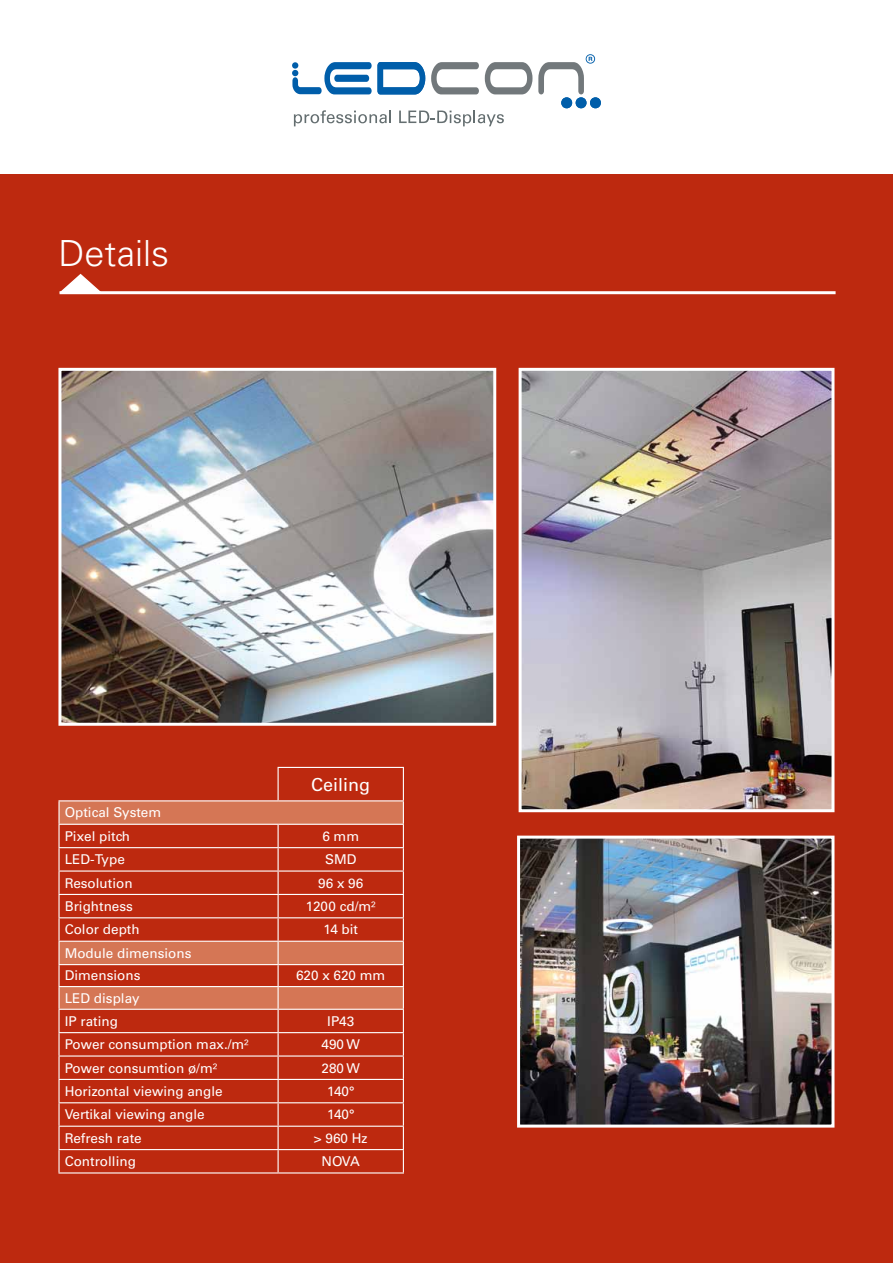
<style>
.page{position:relative;width:893px;height:1263px;background:#fff}
.page>*{position:absolute;margin:0;border:0;box-sizing:border-box;transform-origin:0 0}
.t1{font:300 36px "Univers LT Std";color:#fff}
.t2{font:18px "Univers LT Std";color:#fff}
.t3{font:13.5px/23.4px "Univers LT Std";color:#fff}
</style>
<div class="page">
<svg style="left:431px;top:62px;width:48px;height:32px"></svg>
<svg style="left:485px;top:62px;width:47px;height:32px"></svg>
<svg style="left:292px;top:62px;width:133px;height:32px"></svg>
<svg style="left:538px;top:54px;width:63px;height:54px"></svg>
<svg style="left:294px;top:110px;width:97px;height:16px"></svg>
<svg style="left:399px;top:111px;width:105px;height:15px"></svg>
<div style="left:0;top:174px;width:893px;height:1089px;background:#bd290f"></div>
<hr style="left:60px;top:291px;width:776px;height:3px;background:#fff">
<svg style="left:59px;top:273px;width:45px;height:20px"></svg>
<img style="left:523px;top:372px;width:307px;height:436px">
<div style="left:519px;top:368px;width:315px;height:444px;border:3px solid #fff"></div>
<img style="left:521px;top:840px;width:309px;height:283px">
<div style="left:517px;top:836px;width:317px;height:291px;border:3px solid #fff"></div>
<img style="left:62px;top:372px;width:430px;height:350px">
<div style="left:58px;top:368px;width:438px;height:358px;border:3px solid #fff"></div>
<svg style="left:60px;top:801px;width:343px;height:208px"></svg>
<hr style="left:403px;top:768px;width:1px;height:32px;background:#fff">
<hr style="left:58px;top:800px;width:220px;height:1px;background:#fff">
<hr style="left:58px;top:801px;width:2px;height:23px;background:#fff">
<hr style="left:278px;top:800px;width:126px;height:1px;background:#fff">
<hr style="left:58px;top:824px;width:220px;height:1px;background:#fff">
<hr style="left:58px;top:825px;width:2px;height:22px;background:#fff">
<hr style="left:278px;top:824px;width:126px;height:1px;background:#fff">
<hr style="left:58px;top:847px;width:220px;height:1px;background:#fff">
<hr style="left:58px;top:848px;width:2px;height:22px;background:#fff">
<hr style="left:278px;top:847px;width:126px;height:1px;background:#fff">
<hr style="left:58px;top:870px;width:220px;height:2px;background:#fff">
<hr style="left:58px;top:872px;width:2px;height:22px;background:#fff">
<hr style="left:278px;top:870px;width:126px;height:2px;background:#fff">
<hr style="left:58px;top:894px;width:220px;height:1px;background:#fff">
<hr style="left:58px;top:895px;width:2px;height:22px;background:#fff">
<hr style="left:278px;top:894px;width:126px;height:1px;background:#fff">
<hr style="left:58px;top:917px;width:220px;height:1px;background:#fff">
<hr style="left:58px;top:918px;width:2px;height:23px;background:#fff">
<hr style="left:278px;top:917px;width:126px;height:1px;background:#fff">
<hr style="left:58px;top:941px;width:220px;height:1px;background:#fff">
<hr style="left:58px;top:942px;width:2px;height:22px;background:#fff">
<hr style="left:278px;top:941px;width:126px;height:1px;background:#fff">
<hr style="left:58px;top:964px;width:220px;height:1px;background:#fff">
<hr style="left:58px;top:965px;width:2px;height:21px;background:#fff">
<hr style="left:278px;top:964px;width:126px;height:1px;background:#fff">
<hr style="left:58px;top:986px;width:220px;height:1px;background:#fff">
<hr style="left:58px;top:987px;width:2px;height:22px;background:#fff">
<hr style="left:278px;top:986px;width:126px;height:1px;background:#fff">
<hr style="left:58px;top:1009px;width:220px;height:1px;background:#fff">
<hr style="left:58px;top:1010px;width:2px;height:22px;background:#fff">
<hr style="left:278px;top:1009px;width:126px;height:1px;background:#fff">
<hr style="left:58px;top:1032px;width:220px;height:1px;background:#fff">
<hr style="left:58px;top:1033px;width:2px;height:22px;background:#fff">
<hr style="left:278px;top:1032px;width:126px;height:1px;background:#fff">
<hr style="left:58px;top:1055px;width:220px;height:1px;background:#fff">
<hr style="left:58px;top:1056px;width:2px;height:23px;background:#fff">
<hr style="left:278px;top:1055px;width:126px;height:1px;background:#fff">
<hr style="left:58px;top:1079px;width:220px;height:1px;background:#fff">
<hr style="left:58px;top:1080px;width:2px;height:22px;background:#fff">
<hr style="left:278px;top:1079px;width:126px;height:1px;background:#fff">
<hr style="left:58px;top:1102px;width:220px;height:1px;background:#fff">
<hr style="left:58px;top:1103px;width:2px;height:23px;background:#fff">
<hr style="left:278px;top:1102px;width:126px;height:1px;background:#fff">
<hr style="left:58px;top:1126px;width:220px;height:1px;background:#fff">
<hr style="left:58px;top:1127px;width:2px;height:22px;background:#fff">
<hr style="left:278px;top:1126px;width:126px;height:1px;background:#fff">
<hr style="left:58px;top:1149px;width:220px;height:1px;background:#fff">
<hr style="left:58px;top:1150px;width:2px;height:22px;background:#fff">
<hr style="left:278px;top:1149px;width:126px;height:1px;background:#fff">
<svg style="left:278px;top:825px;width:1px;height:347px"></svg>
<svg style="left:403px;top:801px;width:1px;height:371px"></svg>
<hr style="left:58px;top:1172px;width:220px;height:1px;background:#fff">
<hr style="left:278px;top:1172px;width:126px;height:1px;background:#fff">
<hr style="left:278px;top:767px;width:126px;height:1px;background:#fff">
<hr style="left:278px;top:768px;width:1px;height:32px;background:#fff">
<h1 class="t1" style="left:58px;top:231px;width:112px">Details</h1>
<p class="t3" style="left:65px;top:801px;width:98px">Optical System<br>Pixel pitch</p>
<h2 class="t2" style="left:311px;top:774px;width:61px">Ceiling</h2>
<p class="t3" style="left:322px;top:824px;width:38px">6 mm</p>
<p class="t3" style="left:65px;top:848px;width:62px">LED-Type</p>
<p class="t3" style="left:325px;top:848px;width:33px">SMD</p>
<p class="t3" style="left:65px;top:871px;width:69px">Resolution</p>
<p class="t3" style="left:318px;top:871px;width:47px">96 x 96</p>
<p class="t3" style="left:65px;top:894px;width:70px">Brightness</p>
<p class="t3" style="left:306px;top:894px;width:72px">1200 cd/m²</p>
<p class="t3" style="left:65px;top:918px;width:77px">Color depth</p>
<p class="t3" style="left:323px;top:918px;width:36px">14 bit</p>
<p class="t3" style="left:65px;top:942px;width:128px;line-height:22.6px">Module dimensions<br>Dimensions</p>
<p class="t3" style="left:296px;top:964px;width:91px">620 x 620 mm</p>
<p class="t3" style="left:65px;top:986px;width:77px">LED display<br>IP rating</p>
<p class="t3" style="left:327px;top:1009px;width:29px">IP43</p>
<p class="t3" style="left:65px;top:1033px;width:186px">Power consumption max./m²</p>
<p class="t3" style="left:322px;top:1033px;width:40px">490 W</p>
<p class="t3" style="left:65px;top:1056px;width:154px">Power consumtion ø/m²</p>
<p class="t3" style="left:322px;top:1056px;width:40px">280 W</p>
<p class="t3" style="left:65px;top:1079px;width:160px">Horizontal viewing angle</p>
<p class="t3" style="left:327px;top:1079px;width:29px">140°</p>
<p class="t3" style="left:65px;top:1103px;width:141px">Vertikal viewing angle</p>
<p class="t3" style="left:327px;top:1103px;width:29px">140°</p>
<p class="t3" style="left:65px;top:1126px;width:79px">Refresh rate</p>
<p class="t3" style="left:314px;top:1126px;width:55px">&gt; 960 Hz</p>
<p class="t3" style="left:65px;top:1150px;width:73px">Controlling</p>
<p class="t3" style="left:321px;top:1150px;width:40px">NOVA</p>
</div>
